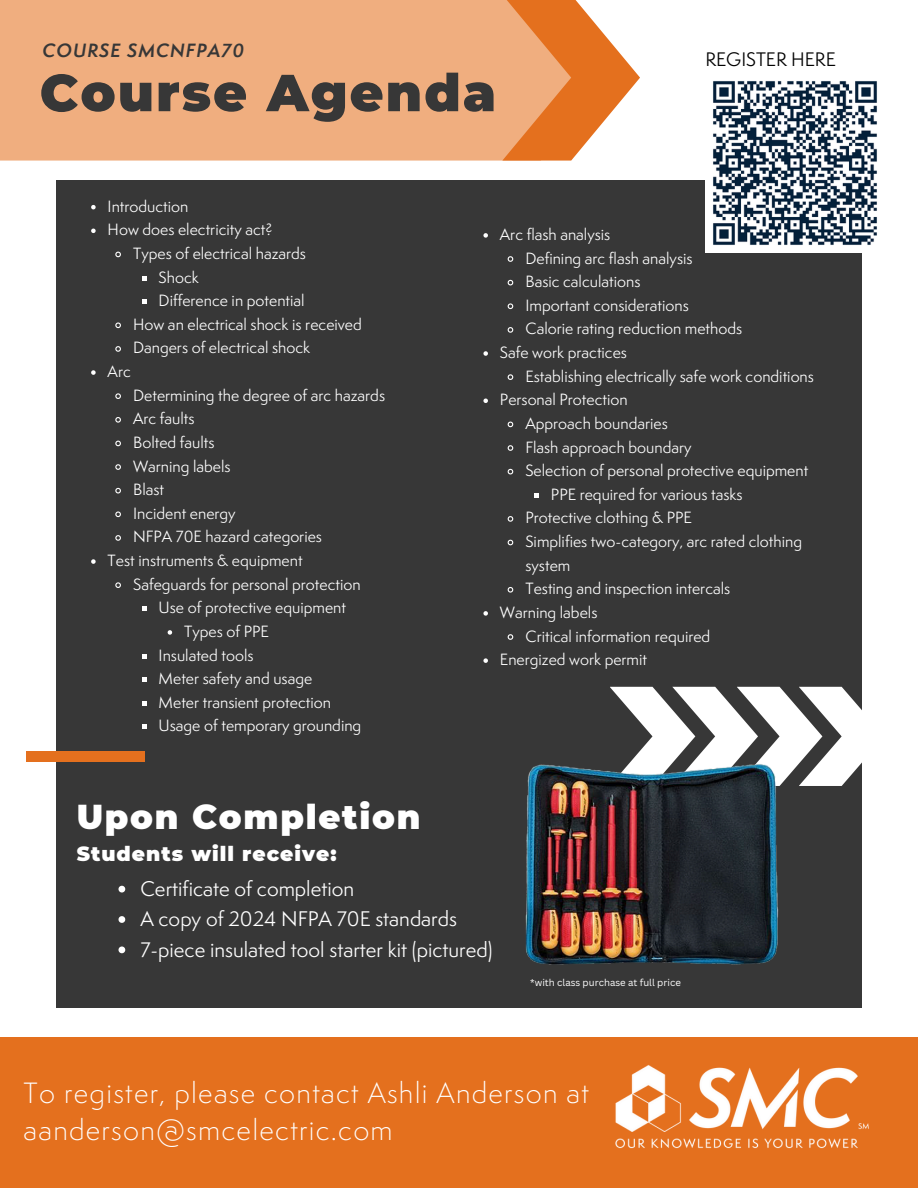
<style>
.page{position:relative;width:918px;height:1188px;background:#fff}
.page>*{position:absolute;margin:0;border:0;box-sizing:border-box;transform-origin:0 0}
.t1{font:900 52.05px "Montserrat";letter-spacing:.04em;color:#373737}
.t2{font:900 33.75px "Montserrat";letter-spacing:.05em;color:#fff}
.t3{font:300 27px/37.2px "Semplicita Pro";letter-spacing:.045em;color:#fff}
.t4{font:900 20.25px "Montserrat";letter-spacing:.05em;color:#fff}
.t5{font:19.5px "Semplicita Pro";color:#fff}
.t6{font:18px "Semplicita Pro";color:#000}
.t7{font:italic 600 17.7px "Semplicita Pro";letter-spacing:.06em;color:#373737}
.t8{font:15px/23.7px "Semplicita Pro";color:#fff}
.t9{font:9.6px "Canva Sans";color:#fff}
</style>
<div class="page">
<div style="left:56px;top:180px;width:806px;height:828px;background:#373737"></div>
<div style="left:0;top:1037px;width:918px;height:151px;background:#e4701e"></div>
<img style="left:615px;top:1065px;width:254px;height:84px">
<svg style="left:610px;top:687px;width:252px;height:99px"></svg>
<div style="left:0;top:0;width:572px;height:161px;background:#f0ae7f"></div>
<svg style="left:502px;top:0;width:138px;height:160px"></svg>
<div style="left:26px;top:752px;width:118px;height:10px;background:#e4701e"></div>
<svg style="left:483px;top:233px;width:5px;height:5px"></svg>
<svg style="left:507px;top:256px;width:7px;height:6px"></svg>
<svg style="left:507px;top:279px;width:7px;height:7px"></svg>
<svg style="left:507px;top:303px;width:7px;height:7px"></svg>
<svg style="left:507px;top:327px;width:7px;height:6px"></svg>
<svg style="left:483px;top:351px;width:5px;height:5px"></svg>
<svg style="left:507px;top:374px;width:7px;height:6px"></svg>
<svg style="left:483px;top:399px;width:5px;height:4px"></svg>
<svg style="left:507px;top:421px;width:7px;height:7px"></svg>
<svg style="left:507px;top:445px;width:7px;height:6px"></svg>
<svg style="left:507px;top:468px;width:7px;height:7px"></svg>
<svg style="left:534px;top:493px;width:5px;height:5px"></svg>
<svg style="left:507px;top:516px;width:7px;height:6px"></svg>
<svg style="left:507px;top:539px;width:7px;height:7px"></svg>
<svg style="left:507px;top:587px;width:7px;height:6px"></svg>
<svg style="left:483px;top:611px;width:5px;height:5px"></svg>
<svg style="left:507px;top:634px;width:7px;height:6px"></svg>
<svg style="left:483px;top:658px;width:5px;height:5px"></svg>
<img style="left:525px;top:712px;width:279px;height:253px">
<svg style="left:119px;top:886px;width:6px;height:7px"></svg>
<svg style="left:119px;top:916px;width:6px;height:7px"></svg>
<svg style="left:119px;top:947px;width:6px;height:6px"></svg>
<svg style="left:91px;top:205px;width:5px;height:4px"></svg>
<svg style="left:91px;top:229px;width:5px;height:4px"></svg>
<svg style="left:115px;top:251px;width:6px;height:7px"></svg>
<svg style="left:142px;top:276px;width:4px;height:4px"></svg>
<svg style="left:142px;top:299px;width:4px;height:5px"></svg>
<svg style="left:115px;top:322px;width:6px;height:7px"></svg>
<svg style="left:115px;top:346px;width:6px;height:6px"></svg>
<svg style="left:91px;top:370px;width:5px;height:5px"></svg>
<svg style="left:115px;top:393px;width:6px;height:6px"></svg>
<svg style="left:115px;top:417px;width:6px;height:6px"></svg>
<svg style="left:115px;top:440px;width:6px;height:7px"></svg>
<svg style="left:115px;top:464px;width:6px;height:6px"></svg>
<svg style="left:115px;top:487px;width:6px;height:7px"></svg>
<svg style="left:115px;top:511px;width:6px;height:7px"></svg>
<svg style="left:115px;top:535px;width:6px;height:6px"></svg>
<svg style="left:91px;top:559px;width:5px;height:5px"></svg>
<svg style="left:115px;top:582px;width:6px;height:6px"></svg>
<svg style="left:142px;top:607px;width:4px;height:4px"></svg>
<svg style="left:168px;top:630px;width:4px;height:5px"></svg>
<svg style="left:142px;top:654px;width:4px;height:4px"></svg>
<svg style="left:142px;top:677px;width:4px;height:5px"></svg>
<svg style="left:142px;top:701px;width:4px;height:5px"></svg>
<svg style="left:142px;top:725px;width:4px;height:4px"></svg>
<img style="left:705px;top:81px;width:172px;height:171px">
<p class="t7" style="left:42px;top:38px;width:203px">COURSE SMCNFPA70</p>
<p class="t1" style="left:40px;top:61px;width:458px">Course Agenda</p>
<p class="t6" style="left:705px;top:46px;width:132px">REGISTER HERE</p>
<p class="t8" style="left:108px;top:194px;width:82px">Introduction</p>
<p class="t8" style="left:108px;top:218px;width:166px">How does electricity act?</p>
<p class="t8" style="left:133px;top:241px;width:174px">Types of electrical hazards</p>
<p class="t8" style="left:159px;top:265px;width:42px">Shock</p>
<p class="t8" style="left:159px;top:289px;width:148px">Difference in potential</p>
<p class="t8" style="left:133px;top:312px;width:230px">How an electrical shock is received</p>
<p class="t8" style="left:133px;top:336px;width:178px">Dangers of electrical shock</p>
<p class="t8" style="left:108px;top:359px;width:25px">Arc</p>
<p class="t8" style="left:133px;top:383px;width:253px">Determining the degree of arc hazards</p>
<p class="t8" style="left:133px;top:407px;width:63px">Arc faults</p>
<p class="t8" style="left:133px;top:430px;width:83px">Bolted faults</p>
<p class="t8" style="left:133px;top:454px;width:99px">Warning labels</p>
<p class="t8" style="left:133px;top:478px;width:33px">Blast</p>
<p class="t8" style="left:133px;top:501px;width:104px">Incident energy</p>
<p class="t8" style="left:133px;top:525px;width:190px">NFPA 70E hazard categories</p>
<p class="t8" style="left:108px;top:548px;width:197px">Test instruments &amp; equipment</p>
<p class="t8" style="left:133px;top:572px;width:229px">Safeguards for personal protection</p>
<p class="t8" style="left:159px;top:596px;width:189px">Use of protective equipment</p>
<h3 class="t8" style="left:184px;top:619px;width:86px">Types of PPE</h3>
<p class="t8" style="left:159px;top:643px;width:96px">Insulated tools</p>
<p class="t8" style="left:159px;top:667px;width:155px">Meter safety and usage</p>
<p class="t8" style="left:159px;top:690px;width:174px">Meter transient protection</p>
<p class="t8" style="left:159px;top:714px;width:204px">Usage of temporary grounding</p>
<h1 class="t8" style="left:500px;top:222px;width:112px">Arc flash analysis</h1>
<h6 class="t8" style="left:525px;top:246px;width:169px">Defining arc flash analysis</h6>
<p class="t8" style="left:525px;top:269px;width:116px">Basic calculations</p>
<p class="t8" style="left:525px;top:293px;width:165px">Important considerations</p>
<p class="t8" style="left:525px;top:317px;width:218px">Calorie rating reduction methods</p>
<p class="t8" style="left:500px;top:340px;width:129px">Safe work practices</p>
<p class="t8" style="left:525px;top:364px;width:290px">Establishing electrically safe work conditions</p>
<p class="t8" style="left:500px;top:388px;width:129px">Personal Protection</p>
<p class="t8" style="left:525px;top:411px;width:144px">Approach boundaries</p>
<p class="t8" style="left:525px;top:435px;width:168px">Flash approach boundary</p>
<p class="t8" style="left:525px;top:458px;width:284px">Selection of personal protective equipment</p>
<p class="t8" style="left:551px;top:482px;width:193px">PPE required for various tasks</p>
<p class="t8" style="left:525px;top:506px;width:168px">Protective clothing &amp; PPE</p>
<p class="t8" style="left:525px;top:529px;width:278px">Simplifies two-category, arc rated clothing system</p>
<p class="t8" style="left:525px;top:577px;width:206px">Testing and inspection intercals</p>
<p class="t8" style="left:500px;top:600px;width:99px">Warning labels</p>
<p class="t8" style="left:525px;top:624px;width:186px">Critical information required</p>
<p class="t8" style="left:500px;top:647px;width:149px">Energized work permit</p>
<p class="t2" style="left:77px;top:796px;width:345px">Upon Completion</p>
<p class="t4" style="left:77px;top:842px;width:261px">Students will receive:</p>
<p class="t5" style="left:140px;top:875px;width:215px">Certificate of completion</p>
<p class="t5" style="left:140px;top:905px;width:318px">A copy of 2024 NFPA 70E standards</p>
<p class="t5" style="left:140px;top:936px;width:354px">7-piece insulated tool starter kit (pictured)</p>
<p class="t9" style="left:530px;top:976px;width:152px">*with class purchase at full price</p>
<p class="t3" style="left:24px;top:1074px;width:567px">To register, please contact Ashli Anderson at aanderson@smcelectric.com</p>
</div>
